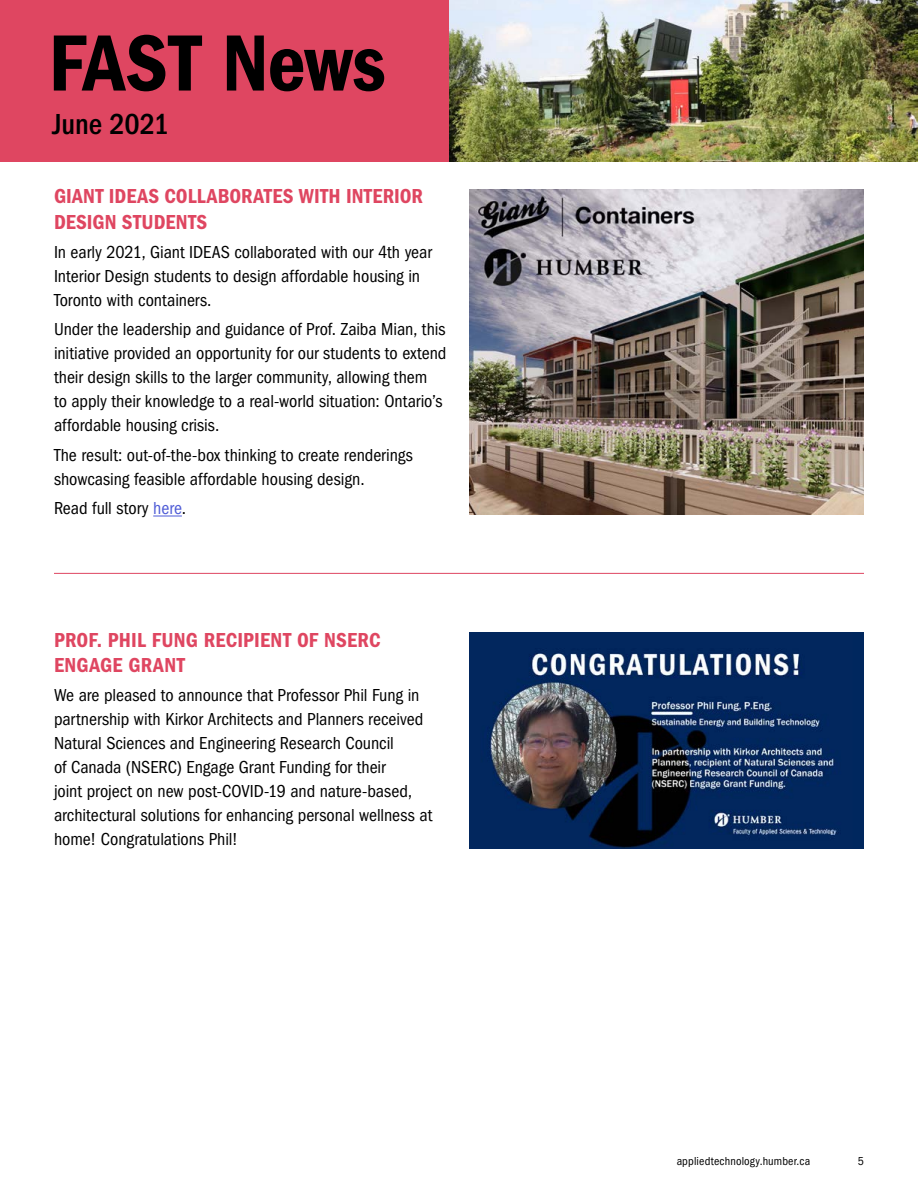
<style>
.page{position:relative;width:918px;height:1188px;background:#fff}
.page>*{position:absolute;margin:0;border:0;box-sizing:border-box;transform-origin:0 0}
.t1{font:82.5px "ITC Franklin Gothic Std Dm Cd";letter-spacing:-.005em;color:#000}
.t2{font:500 condensed 30px "ITC Franklin Gothic Std";letter-spacing:-.005em;color:#000}
.h2_content_header{font:21px/25.2px "ITC Franklin Gothic Std Dm Cd";letter-spacing:.01em;color:#df4661}
.p_body{font:condensed 18px/24px "ITC Franklin Gothic Std";letter-spacing:-.005em;color:#000}
.h1_title{font:condensed 12px "ITC Franklin Gothic Std";letter-spacing:.01em;color:#000}
.s1{color:#4f5cd6}
</style>
<div class="page">
<img style="left:449px;top:0;width:469px;height:162px">
<div style="left:0;top:0;width:449px;height:162px;background:#df4661"></div>
<svg style="left:153px;top:516px;width:29px;height:1px"></svg>
<img style="left:469px;top:189px;width:395px;height:325px">
<hr style="left:54px;top:573px;width:810px;height:1px;background:#df4661">
<img style="left:469px;top:632px;width:395px;height:216px">
<h1 class="t1" style="left:49px;top:16px;width:339px">FAST News</h1>
<h2 class="t2" style="left:52px;top:107px;width:118px">June 2021</h2>
<p class="h2_content_header" style="left:54px;top:184px;width:370px">GIANT IDEAS COLLABORATES WITH INTERIOR<br>DESIGN STUDENTS</p>
<p class="p_body" style="left:54px;top:240px;width:379px">In early 2021, Giant IDEAS collaborated with our 4th year<br>Interior Design students to design affordable housing in<br>Toronto with containers.</p>
<p class="p_body" style="left:54px;top:318px;width:394px">Under the leadership and guidance of Prof. Zaiba Mian, this initiative provided an opportunity for our students to extend their design skills to the larger community, allowing them<br>to apply their knowledge to a real-world situation: Ontario’s affordable housing crisis.</p>
<p class="p_body" style="left:54px;top:443px;width:360px">The result: out-of-the-box thinking to create renderings showcasing feasible affordable housing design.</p>
<p class="p_body" style="left:54px;top:496px;width:134px">Read full story <span class="s1">here</span>.</p>
<p class="h2_content_header" style="left:54px;top:627px;width:328px">PROF. PHIL FUNG RECIPIENT OF NSERC<br>ENGAGE GRANT</p>
<p class="p_body" style="left:54px;top:684px;width:380px">We are pleased to announce that Professor Phil Fung in partnership with Kirkor Architects and Planners received Natural Sciences and Engineering Research Council<br>of Canada (NSERC) Engage Grant Funding for their<br>joint project on new post-COVID-19 and nature-based, architectural solutions for enhancing personal wellness at home! Congratulations Phil!</p>
<p class="h1_title" style="left:677px;top:1154px;width:135px">appliedtechnology.humber.ca</p>
<p class="h1_title" style="left:858px;top:1154px;width:8px">5</p>
</div>
